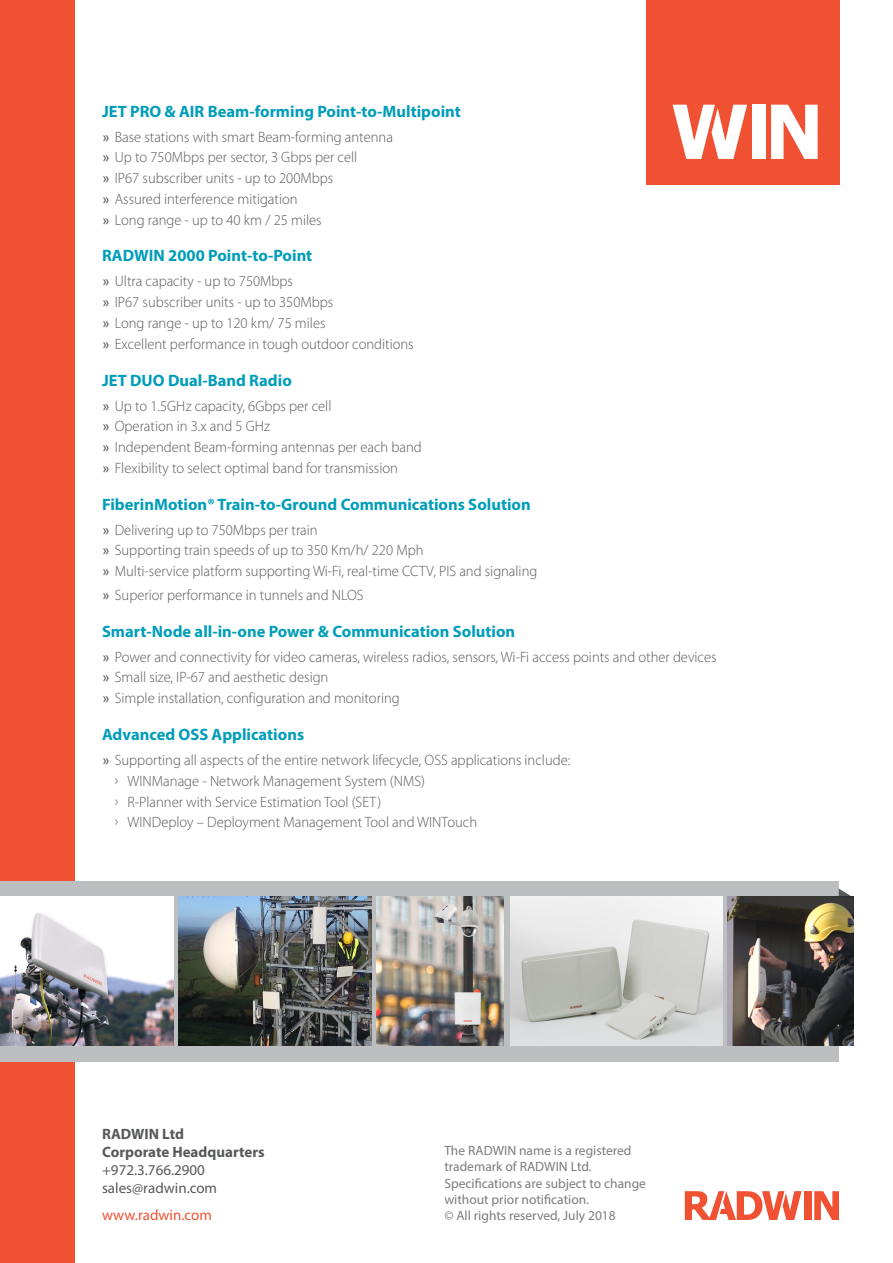
<style>
.page{position:relative;width:893px;height:1263px;background:#fff}
.page>*{position:absolute;margin:0;border:0;box-sizing:border-box;transform-origin:0 0}
.t1{font:700 16.5px "Myriad Pro";color:#009db9}
.t2{font:300 15px/20.7px "Myriad Pro";color:#58595b}
.t3{font:15px/18px "Myriad Pro";color:#58595b}
.t4{font:700 15px/18px "Myriad Pro";color:#58595b}
.t5{font:15px "Myriad Pro";color:#f05133}
.t6{font:13.5px/16.2px "Myriad Pro";color:#7a7c7e}
.s1{font-family:"Calibri";font-weight:400}
</style>
<div class="page">
<div style="left:0;top:0;width:74px;height:1263px;background:#f05133"></div>
<div style="left:804px;top:1191px;width:7px;height:29px;background:#f05133"></div>
<svg style="left:814px;top:1191px;width:25px;height:29px"></svg>
<svg style="left:685px;top:1191px;width:117px;height:29px"></svg>
<div style="left:646px;top:0;width:194px;height:185px;background:#f05133"></div>
<div style="left:752px;top:105px;width:13px;height:54px;background:#fff"></div>
<svg style="left:771px;top:105px;width:47px;height:54px"></svg>
<svg style="left:673px;top:105px;width:74px;height:54px"></svg>
<div style="left:0;top:881px;width:839px;height:181px;background:#bcbec0"></div>
<svg style="left:839px;top:888px;width:13px;height:9px"></svg>
<img style="left:510px;top:897px;width:213px;height:149px">
<img style="left:377px;top:897px;width:126px;height:149px">
<img style="left:0;top:897px;width:174px;height:149px">
<img style="left:728px;top:897px;width:125px;height:149px">
<img style="left:178px;top:897px;width:194px;height:149px">
<p class="t1" style="left:102px;top:100px;width:360px">JET PRO &amp; AIR Beam-forming Point-to-Multipoint</p>
<p class="t2" style="left:102px;top:126px;width:292px"><span class="s1">»</span> Base stations with smart Beam-forming antenna <span class="s1">»</span> Up to 750Mbps per sector 3, Gbps per cell<br><span class="s1">»</span> IP67 subscriber units - up to 200Mbps<br><span class="s1">»</span> Assured interference mitigation<br><span class="s1">»</span> Long range - up to 40 km / 25 miles</p>
<p class="t1" style="left:102px;top:245px;width:212px">RADWIN 2000 Point-to-Point</p>
<p class="t2" style="left:102px;top:271px;width:313px"><span class="s1">»</span> Ultra capacity - up to 750Mbps<br><span class="s1">»</span> IP67 subscriber units - up to 350Mbps<br><span class="s1">»</span> Long range - up to 120 km/ 75 miles<br><span class="s1">»</span> Excellent performance in tough outdoor conditions</p>
<p class="t1" style="left:102px;top:369px;width:191px">JET DUO Dual-Band Radio</p>
<p class="t2" style="left:102px;top:395px;width:321px"><span class="s1">»</span> Up to 1.5GHz capacity 6, Gbps per cell<br><span class="s1">»</span> Operation in 3.x and 5 GHz<br><span class="s1">»</span> Independent Beam-forming antennas per each band <span class="s1">»</span> Flexibility to select optimal band for transmission</p>
<p class="t1" style="left:102px;top:493px;width:430px">FiberinMotion® Train-to-Ground Communications Solution</p>
<p class="t2" style="left:102px;top:519px;width:437px"><span class="s1">»</span> Delivering up to 750Mbps per train<br><span class="s1">»</span> Supporting train speeds of up to 350 Km /h/ 220 Mph<br><span class="s1">»</span> Multi-service platform supporting Wi-Fi, real-time CCTV, PIS and signaling</p>
<p class="t2" style="left:102px;top:584px;width:263px"><span class="s1">»</span> Superior performance in tunnels and NLOS</p>
<p class="t1" style="left:102px;top:620px;width:415px">Smart-Node all i n- -one Power &amp; Communication Solution</p>
<p class="t2" style="left:102px;top:646px;width:616px"><span class="s1">»</span> Power and connectivity for video cameras, wireless radios, sensors, Wi-Fi access points and other devices <span class="s1">»</span> Small size IP, -67 and aesthetic design<br><span class="s1">»</span> Simple installation, configuration and monitoring</p>
<p class="t1" style="left:102px;top:724px;width:204px">Advanced OSS Applications</p>
<p class="t2" style="left:128px;top:749px;width:444px;text-indent:-26px"><span class="s1">»</span> Supporting all aspects of the entire network lifecycle, OSS applications include:<br>WINManage - Network Management System (NMS(</p>
<p class="t2" style="left:115px;top:770px;width:5px">Ű</p>
<p class="t2" style="left:115px;top:791px;width:5px">Ű</p>
<p class="t2" style="left:115px;top:812px;width:5px">Ű</p>
<p class="t2" style="left:128px;top:791px;width:255px">-R Planner with Service Estimation Tool (SET(</p>
<p class="t2" style="left:128px;top:812px;width:351px">WINDeploy – Deployment Management Tool and WINTouch</p>
<p class="t4" style="left:102px;top:1124px;width:164px">RADWIN Ltd<br>Corporate Headquarters</p>
<p class="t3" style="left:102px;top:1161px;width:117px">+972.3.766.2900 sales@radwin.com</p>
<p class="t5" style="left:102px;top:1206px;width:111px">www.radwin.com</p>
<p class="t6" style="left:444px;top:1142px;width:203px">The RADWIN name is a registered trademark of RADWIN Ltd.<br>Specifications are subject to change without prior notification.<br>© All rights reserved, July 2018</p>
</div>
